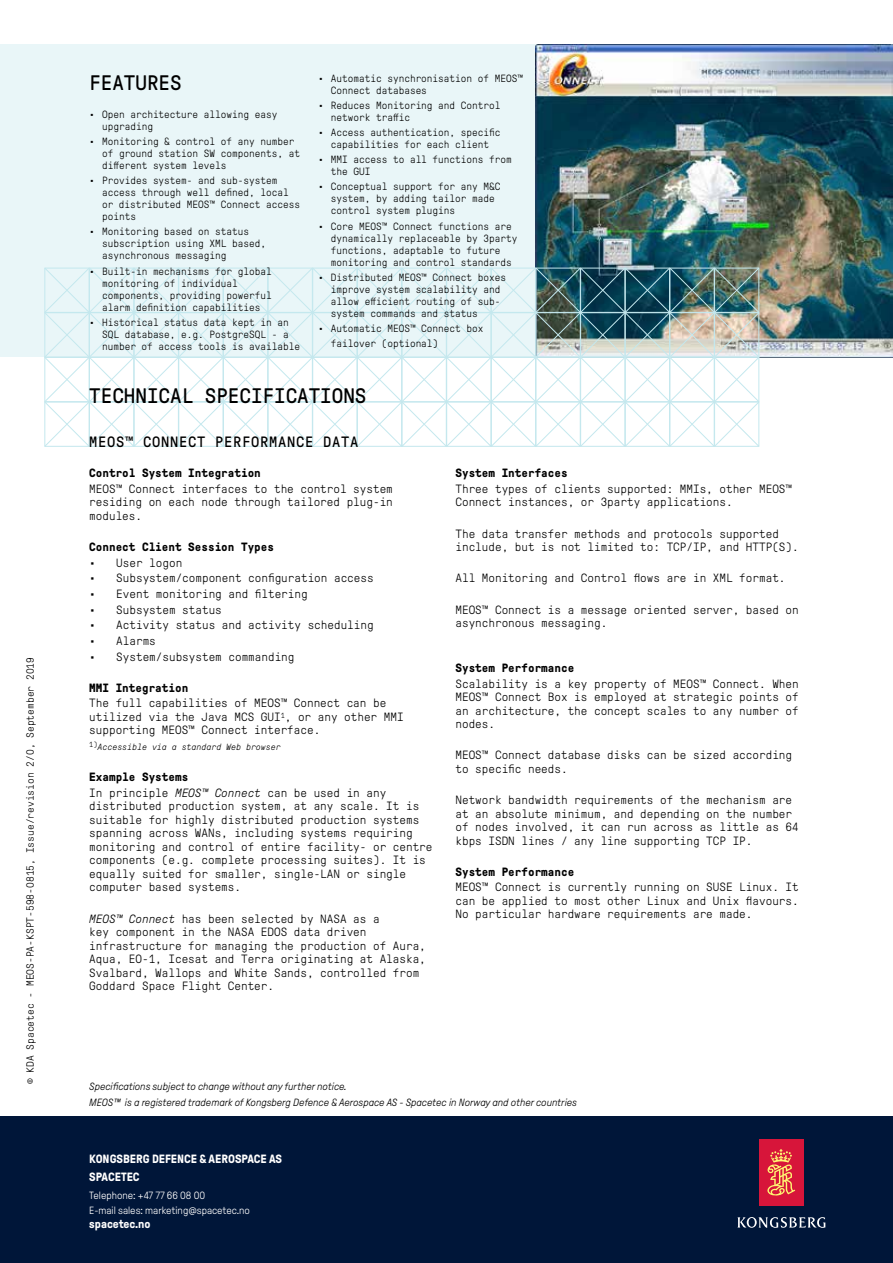
<style>
.page{position:relative;width:893px;height:1263px;background:#fff}
.page>*{position:absolute;margin:0;border:0;box-sizing:border-box;transform-origin:0 0}
.t1{font:21px "GT Pressura Mono";color:#000}
.t2{font:15px "GT Pressura Mono";letter-spacing:.05em;color:#000}
.t3{font:300 12px/13.5px "GT Pressura Mono";color:#000}
.t4{font:700 12px "GT Pressura Mono";color:#000}
.t5{font:700 12px/18.5px "GT Pressura";color:#fff}
.t6{font:300 10.5px/12px "GT Pressura Mono";color:#000}
.t7{font:italic 300 10.5px/15.6px "GT Pressura";color:#000}
.t8{font:300 10.5px/14.1px "GT Pressura";color:#fff}
.t9{font:italic 300 9px "GT Pressura Mono";color:#000}
.s1{font-weight:700}
.s2{font-style:italic}
</style>
<div class="page">
<div style="left:0;top:45px;width:893px;height:312px;background:#e9f6f8"></div>
<img style="left:536px;top:45px;width:357px;height:312px">
<svg style="left:44px;top:268px;width:715px;height:179px"></svg>
<div style="left:0;top:1116px;width:893px;height:147px;background:#001639"></div>
<div style="left:759px;top:1139px;width:44px;height:66px;background:#d7153a"></div>
<svg style="left:767px;top:1149px;width:28px;height:47px"></svg>
<svg style="left:737px;top:1217px;width:88px;height:11px"></svg>
<p class="t6" style="left:24px;top:1084px;width:429px;rotate:-90deg">© KDA Spacetec - MEOS-PA-KSPT-598-0815, Issue/revision 2/0, September 2019</p>
<p class="t6" style="left:331px;top:72px;width:194px;text-indent:-13px">• Automatic synchronisation of MEOS™<br>Connect databases</p>
<p class="t6" style="left:331px;top:99px;width:171px;text-indent:-13px">• Reduces Monitoring and Control network traffic</p>
<p class="t6" style="left:318px;top:126px;width:184px;text-align:center">• Access authentication, specific capabilities for each client</p>
<p class="t6" style="left:331px;top:154px;width:183px;text-indent:-13px">• MMI access to all functions from the GUI</p>
<p class="t6" style="left:331px;top:181px;width:171px;text-indent:-13px">• Conceptual support for any M&amp;C system, by adding tailor made control system plugins</p>
<p class="t6" style="left:331px;top:220px;width:188px;text-indent:-13px">• Core MEOS™ Connect functions are dynamically replaceable by 3party functions, adaptable to future monitoring and control standards</p>
<p class="t6" style="left:331px;top:271px;width:177px;text-indent:-13px">• Distributed MEOS™ Connect boxes improve system scalability and allow efficient routing of sub&shy;system commands and status</p>
<p class="t6" style="left:331px;top:321px;width:154px;line-height:15px;text-indent:-13px">• Automatic MEOS™ Connect box failover (optional)</p>
<h1 class="t1" style="left:89px;top:385px;width:279px">TECHNICAL SPECIFICATIONS</h1>
<p class="t2" style="left:89px;top:433px;width:271px">MEOS™ CONNECT PERFORMANCE DATA</p>
<h1 class="t1" style="left:89px;top:71px;width:94px">FEATURES</h1>
<p class="t6" style="left:102px;top:108px;width:177px;text-indent:-13px">• Open architecture allowing easy upgrading</p>
<p class="t6" style="left:102px;top:135px;width:199px;text-indent:-13px">• Monitoring &amp; control of any number of ground station SW components, at different system levels</p>
<p class="t6" style="left:102px;top:175px;width:199px;text-indent:-13px">• Provides system- and sub-system access through well defined, local or distributed MEOS™ Connect access points</p>
<p class="t6" style="left:102px;top:226px;width:166px;text-indent:-13px">• Monitoring based on status subscription using XML based, asynchronous messaging</p>
<p class="t6" style="left:102px;top:265px;width:171px;text-indent:-13px">• Built-in mechanisms for global monitoring of individual components, providing powerful alarm definition capabilities</p>
<p class="t6" style="left:102px;top:316px;width:199px;text-indent:-13px">• Historical status data kept in an<br>SQL database, e.g. PostgreSQL - a number of access tools is available</p>
<p class="t4" style="left:89px;top:467px;width:173px">Control System Integration</p>
<p class="t3" style="left:89px;top:482px;width:305px;text-align:justify">MEOS™ Connect interfaces to the control system residing on each node through tailored plug-in modules.</p>
<p class="t4" style="left:89px;top:540px;width:186px">Connect Client Session Types</p>
<p class="t3" style="left:89px;top:556px;width:95px">• User logon</p>
<p class="t3" style="left:89px;top:572px;width:286px">• Subsystem/component configuration access</p>
<p class="t3" style="left:89px;top:587px;width:220px">• Event monitoring and filtering</p>
<p class="t3" style="left:89px;top:603px;width:134px">• Subsystem status</p>
<p class="t3" style="left:89px;top:618px;width:286px">• Activity status and activity scheduling</p>
<p class="t3" style="left:89px;top:634px;width:68px">• Alarms</p>
<p class="t3" style="left:89px;top:650px;width:207px">• System/subsystem commanding</p>
<p class="t4" style="left:89px;top:681px;width:101px">MMI Integration</p>
<p class="t3" style="left:89px;top:697px;width:316px">The full capabilities of MEOS™ Connect can be utilized via the Java MCS GUI<sup>1</sup>, or any other MMI supporting MEOS™ Connect interface.</p>
<p class="t9" style="left:89px;top:742px;width:193px"><sup>1)</sup>Accessible via a standard Web browser</p>
<p class="t3" style="left:89px;top:769px;width:299px;line-height:15.6px"><span class="s1">Example Systems<br></span>In principle <span class="s2">MEOS™ Connect</span> can be used in any</p>
<p class="t3" style="left:89px;top:800px;width:345px">distributed production system, at any scale. It is suitable for highly distributed production systems spanning across WANs, including systems requiring monitoring and control of entire facility- or centre components (e.g. complete processing suites). It is equally suited for smaller, single-LAN or single computer based systems.</p>
<p class="t3" style="left:89px;top:912px;width:338px"><span class="s2">MEOS™ Connect</span> has been selected by NASA as a<br>key component in the NASA EDOS data driven infrastructure for managing the production of Aura, Aqua, EO-1, Icesat and Terra originating at Alaska, Svalbard, Wallops and White Sands, controlled from Goddard Space Flight Center.</p>
<p class="t4" style="left:455px;top:467px;width:114px">System Interfaces</p>
<p class="t3" style="left:455px;top:482px;width:338px">Three types of clients supported: MMIs, other MEOS™<br>Connect instances, or 3party applications.</p>
<p class="t3" style="left:455px;top:527px;width:345px">The data transfer methods and protocols supported include, but is not limited to: TCP/IP, and HTTP(S).</p>
<p class="t3" style="left:455px;top:572px;width:331px">All Monitoring and Control flows are in XML format.</p>
<p class="t3" style="left:455px;top:603px;width:345px">MEOS™ Connect is a message oriented server, based on asynchronous messaging.</p>
<p class="t4" style="left:455px;top:661px;width:120px">System Performance</p>
<p class="t3" style="left:455px;top:677px;width:345px;text-align:justify">Scalability is a key property of MEOS™ Connect. When MEOS™ Connect Box is employed at strategic points of an architecture, the concept scales to any number of nodes.</p>
<p class="t3" style="left:455px;top:748px;width:338px">MEOS™ Connect database disks can be sized according to specific needs.</p>
<p class="t3" style="left:455px;top:793px;width:345px">Network bandwidth requirements of the mechanism are at an absolute minimum, and depending on the number of nodes involved, it can run across as little as 64 kbps ISDN lines / any line supporting TCP IP.</p>
<p class="t4" style="left:455px;top:865px;width:120px">System Performance</p>
<p class="t3" style="left:455px;top:881px;width:345px;text-align:justify">MEOS™ Connect is currently running on SUSE Linux. It can be applied to most other Linux and Unix flavours.<br>No particular hardware requirements are made.</p>
<p class="t7" style="left:89px;top:1079px;width:489px">Specifications subject to change without any further notice.<br>MEOS™ is a registered trademark of Kongsberg Defence &amp; Aerospace AS - Spacetec in Norway and other countries</p>
<p class="t5" style="left:89px;top:1149px;width:194px">KONGSBERG DEFENCE &amp; AEROSPACE AS<br>SPACETEC</p>
<p class="t8" style="left:89px;top:1189px;width:162px">Telephone: +47 77 66 08 00<br>E-mail sales: marketing@spacetec.no</p>
<p class="t5" style="left:89px;top:1215px;width:63px">spacetec.no</p>
</div>
